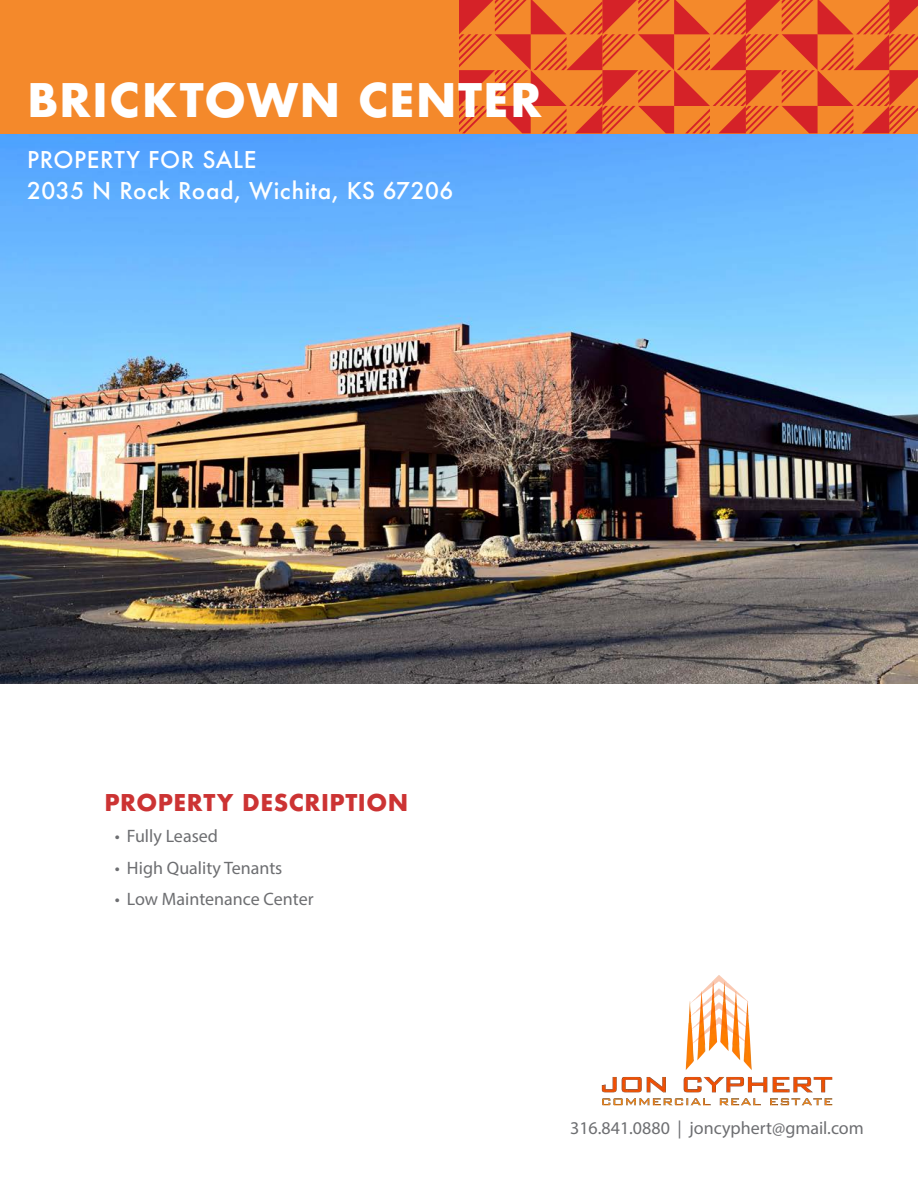
<style>
.page{position:relative;width:918px;height:1188px;background:#fff}
.page>*{position:absolute;margin:0;border:0;box-sizing:border-box;transform-origin:0 0}
.t1{font:700 45px "Futura";letter-spacing:.025em;color:#fff}
.t2{font:500 22.5px "Futura";letter-spacing:.025em;color:#fff}
.t3{font:700 22.5px "Futura";letter-spacing:.025em;color:#c33}
.t4{font:18px "Myriad Pro";color:#6d6e71}
</style>
<div class="page">
<img style="left:0;top:133px;width:918px;height:551px">
<div style="left:0;top:0;width:918px;height:133px;background:#f4892b"></div>
<svg style="left:459px;top:0;width:459px;height:133px"></svg>
<img style="left:601px;top:975px;width:232px;height:131px">
<p class="t1" style="left:27px;top:67px;width:516px">BRICKTOWN CENTER</p>
<p class="t2" style="left:27px;top:144px;width:231px">PROPERTY FOR SALE</p>
<p class="t2" style="left:27px;top:175px;width:428px">2035 N Rock Road, Wichita, KS 67206</p>
<p class="t3" style="left:104px;top:786px;width:305px">PROPERTY DESCRIPTION</p>
<p class="t4" style="left:115px;top:825px;width:105px">• Fully Leased</p>
<p class="t4" style="left:115px;top:857px;width:169px">• High Quality Tenants</p>
<p class="t4" style="left:115px;top:888px;width:200px">• Low Maintenance Center</p>
<p class="t4" style="left:570px;top:1117px;width:295px">316.841.0880 | joncyphert@gmail.com</p>
</div>
